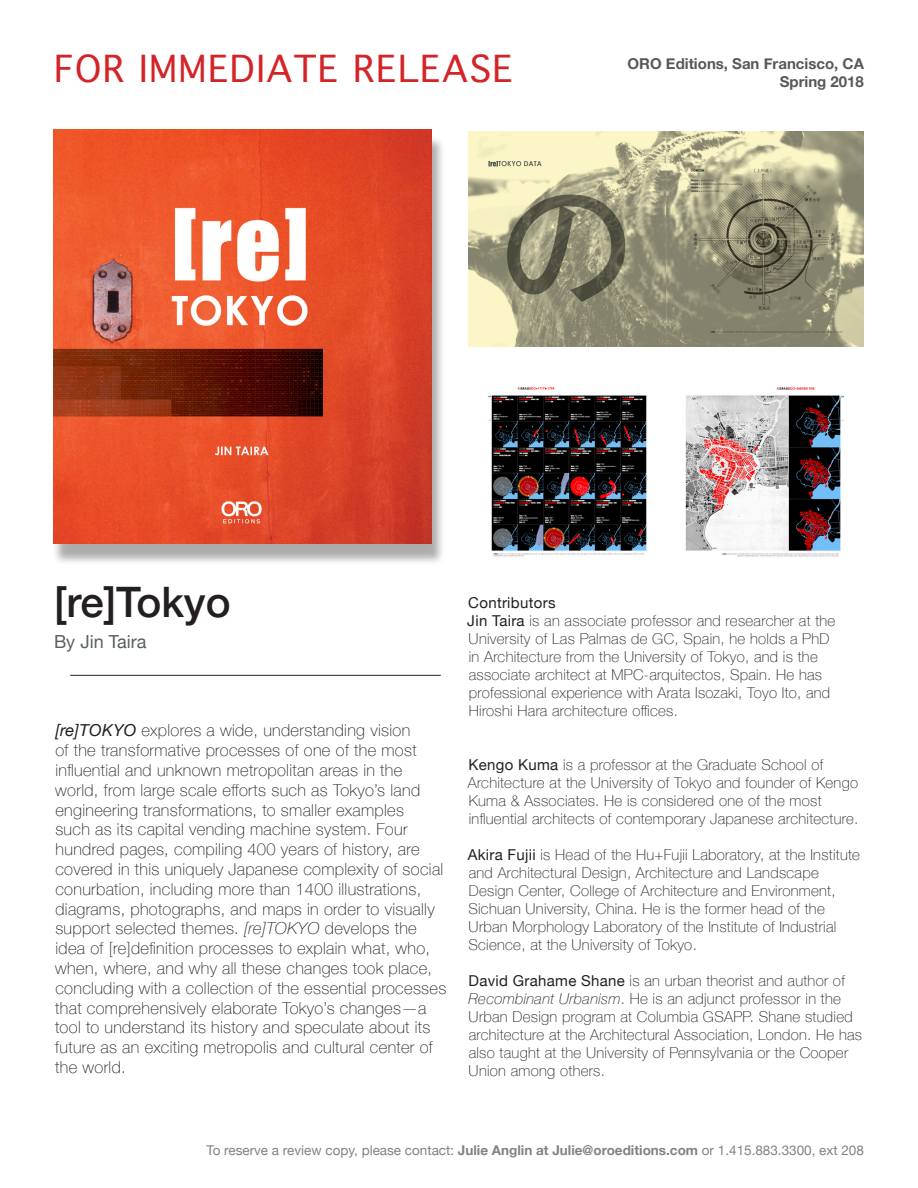
<style>
.page{position:relative;width:918px;height:1188px;background:#fff}
.page>*{position:absolute;margin:0;border:0;box-sizing:border-box;transform-origin:0 0}
.t1{font:500 42px "Helvetica Neue";color:#231f20}
.for_immediate_releas{font:35.55px "Geneva";letter-spacing:.04em;color:#d32428}
.By_Author{font:18px "Helvetica Neue";color:#5a6061}
.Body_copy{font:100 16.5px/19.8px "Helvetica Neue";letter-spacing:.02em;color:#231f20}
.Body_copy-2{font:100 15px/18px "Helvetica Neue";letter-spacing:.02em;color:#231f20}
.By_Author-2{font:700 15px "Helvetica Neue";color:#57585a}
.Body_copy-3{font:15px "Helvetica Neue";letter-spacing:.02em;color:#231f20}
.t2{font:13.5px "Helvetica Neue";color:#57585a}
.s1{font-weight:400;font-style:italic}
.s2{font-style:italic}
.s3{font-weight:400}
.s4{font-weight:700}
</style>
<div class="page">
<img style="left:468px;top:132px;width:396px;height:215px">
<hr style="left:70px;top:675px;width:371px;height:1px;background:#231f20">
<div style="left:52px;top:135px;width:393px;height:430px;background:#231f20;opacity:.37"></div>
<img style="left:53px;top:129px;width:379px;height:415px">
<img style="left:488px;top:387px;width:356px;height:170px">
<p class="for_immediate_releas" style="left:54px;top:49px;width:461px">FOR IMMEDIATE RELEASE</p>
<p class="By_Author-2" style="left:628px;top:52px;width:238px">ORO Editions, San Francisco, CA</p>
<p class="By_Author-2" style="left:780px;top:70px;width:86px">Spring 2018</p>
<p class="t1" style="left:54px;top:568px;width:178px">[re]Tokyo</p>
<p class="By_Author" style="left:54px;top:629px;width:94px">By Jin Taira</p>
<p class="Body_copy" style="left:55px;top:720px;width:393px"><span class="s1">[re]TOKYO</span> explores a wide, understanding vision<br>of the transformative processes of one of the most influential and unknown metropolitan areas in the world, from large scale efforts such as Tokyo’s land engineering transformations, to smaller examples<br>such as its capital vending machine system. Four hundred pages, compiling 400 years of history, are covered in this uniquely Japanese complexity of social conurbation, including more than 1400 illustrations, diagrams, photographs, and maps in order to visually support selected themes. <span class="s2">[re]TOKYO</span> develops the idea of [re]definition processes to explain what, who, when, where, and why all these changes took place, concluding with a collection of the essential processes that comprehensively elaborate Tokyo’s changes—a tool to understand its history and speculate about its future as an exciting metropolis and cultural center of the world.</p>
<p class="Body_copy-3" style="left:468px;top:592px;width:89px">Contributors</p>
<p class="Body_copy-2" style="left:467px;top:611px;width:370px"><span class="s3">Jin Taira</span> is an associate professor and researcher at the University of Las Palmas de GC, Spain, he holds a PhD in Architecture from the University of Tokyo, and is the associate architect at MPC-arquitectos, Spain. He has professional experience with Arata Isozaki, Toyo Ito, and Hiroshi Hara architecture offices.</p>
<p class="Body_copy-2" style="left:468px;top:755px;width:392px"><span class="s3">Kengo Kuma</span> is a professor at the Graduate School of Architecture at the University of Tokyo and founder of Kengo Kuma &amp; Associates. He is considered one of the most influential architects of contemporary Japanese architecture.</p>
<p class="Body_copy-2" style="left:468px;top:845px;width:394px"><span class="s3">Akira Fujii</span> is Head of the Hu+Fujii Laboratory, at the Institute and Architectural Design, Architecture and Landscape Design Center, College of Architecture and Environment, Sichuan University, China. He is the former head of the Urban Morphology Laboratory of the Institute of Industrial Science, at the University of Tokyo.</p>
<p class="Body_copy-2" style="left:469px;top:971px;width:395px"><span class="s3">David Grahame Shane</span> is an urban theorist and author of <span class="s2">Recombinant Urbanism</span>. He is an adjunct professor in the Urban Design program at Columbia GSAPP. Shane studied architecture at the Architectural Association, London. He has also taught at the University of Pennsylvania or the Cooper Union among others.</p>
<p class="t2" style="left:206px;top:1140px;width:659px">To reserve a review copy, please contact: <span class="s4">Julie Anglin at Julie@oroeditions.com</span> or 1.415.883.3300, ext 208</p>
</div>
